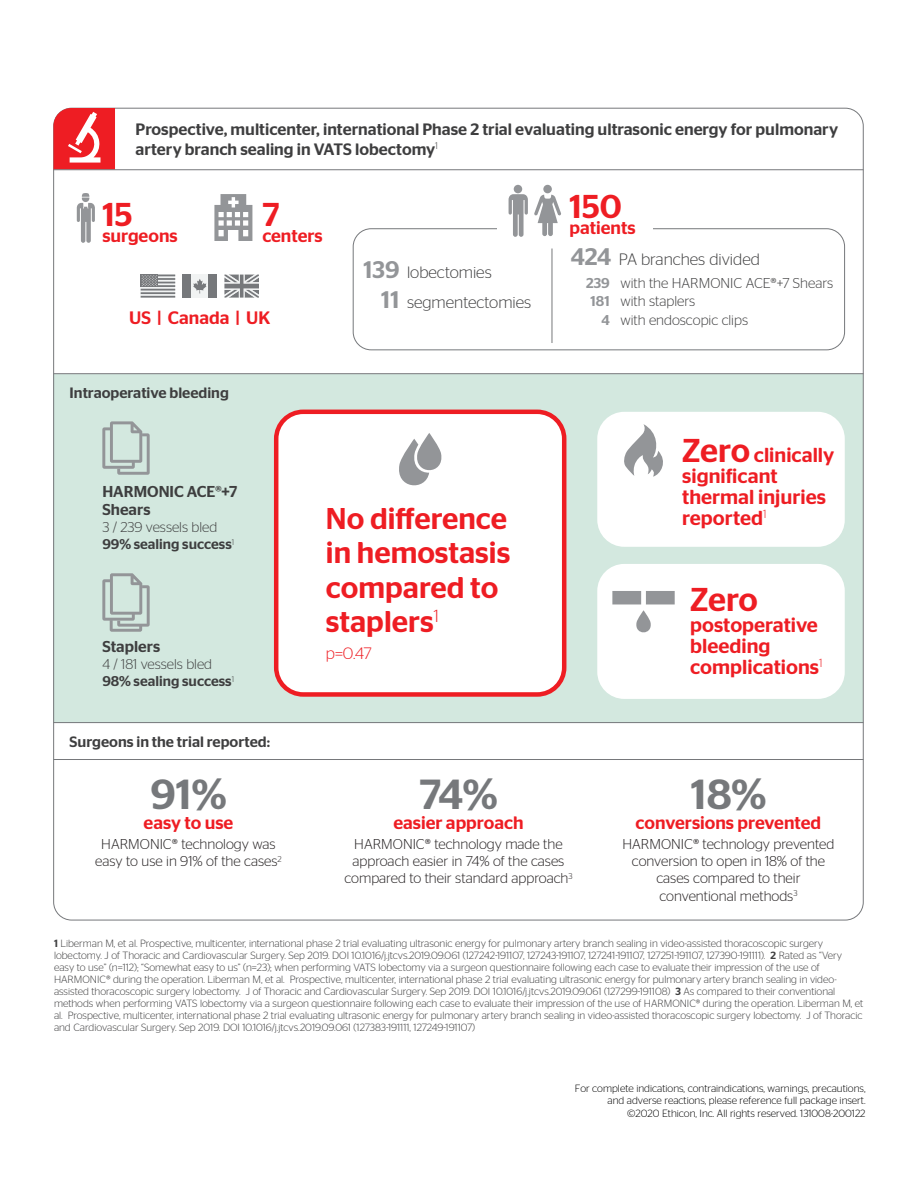
<style>
.page{position:relative;width:918px;height:1188px;background:#fff}
.page>*{position:absolute;margin:0;border:0;box-sizing:border-box;transform-origin:0 0}
.t1{font:500 42px "Stag Sans";color:#76787b}
.t2{font:500 33px "Stag Sans";color:#ee1d23}
.t3{font:500 30px/34.5px "Stag Sans";color:#ee1d23}
.t4{font:500 20.25px/21px "Stag Sans";color:#ee1d23}
.t5{font:500 18px "Stag Sans";color:#ee1d23}
.study_text{font:500 16.5px/19.5px "Stag Sans";color:#3e3e3f}
.timeline_text{font:300 16.5px "Stag Sans";color:#3e3e3f}
.t6{font:300 16.5px "Stag Sans";color:#ee1d23}
.timeline_text-2{font:500 15.75px/18px "Stag Sans";color:#3e3e3f}
.study_text-2{font:500 15px "Stag Sans";color:#3e3e3f}
.t7{font:300 14.25px/17.1px "Stag Sans";color:#231f20;text-align:center}
.timeline_text-3{font:300 14.25px "Stag Sans";color:#3e3e3f}
.timeline_text-4{font:500 14.1px "Stag Sans";color:#3e3e3f}
.timeline_text-5{font:300 14.1px "Stag Sans";color:#3e3e3f}
.footnotes{font:300 10.5px/12px "Stag Sans";color:#3e3e3f}
.t8{font:300 10.5px/12.6px "Stag Sans";color:#000;text-align:right}
.s1{font-weight:500;font-size:24px;color:#939598}
.s2{font-weight:500;color:#939598}
.s3{font-size:33px}
.s4{font-weight:500}
</style>
<div class="page">
<div style="left:53px;top:374px;width:810px;height:349px;background:#d3e8df"></div>
<div style="left:276px;top:412px;width:288px;height:282px;background:#fff;border-radius:27px"></div>
<div style="left:274px;top:410px;width:292px;height:287px;border:4px solid #ee1d23;border-radius:27px"></div>
<svg style="left:102px;top:421px;width:48px;height:54px"></svg>
<svg style="left:102px;top:573px;width:48px;height:59px"></svg>
<svg style="left:399px;top:433px;width:43px;height:53px"></svg>
<hr style="left:53px;top:722px;width:810px;height:1px;background:#76787b">
<hr style="left:53px;top:759px;width:810px;height:1px;background:#76787b">
<div style="left:353px;top:229px;width:492px;height:121px;border:1px solid #76787b;border-radius:18px"></div>
<div style="left:497px;top:179px;width:156px;height:65px;background:#fff"></div>
<svg style="left:77px;top:193px;width:18px;height:50px"></svg>
<svg style="left:214px;top:194px;width:38px;height:47px"></svg>
<svg style="left:141px;top:276px;width:34px;height:20px"></svg>
<hr style="left:141px;top:275px;width:34px;height:1px;background:#76787b">
<hr style="left:141px;top:278px;width:34px;height:2px;background:#76787b">
<hr style="left:141px;top:282px;width:34px;height:1px;background:#76787b">
<hr style="left:141px;top:285px;width:34px;height:2px;background:#76787b">
<hr style="left:141px;top:289px;width:34px;height:2px;background:#76787b">
<hr style="left:141px;top:292px;width:34px;height:2px;background:#76787b">
<hr style="left:141px;top:296px;width:34px;height:2px;background:#76787b">
<div style="left:141px;top:275px;width:17px;height:12px;background:#76787b"></div>
<svg style="left:142px;top:275px;width:15px;height:11px"></svg>
<div style="left:191px;top:275px;width:17px;height:23px;background:#f1f3f3"></div>
<div style="left:183px;top:275px;width:8px;height:23px;background:#76787b"></div>
<div style="left:208px;top:275px;width:9px;height:23px;background:#76787b"></div>
<svg style="left:193px;top:279px;width:14px;height:14px"></svg>
<svg style="left:224px;top:275px;width:35px;height:23px"></svg>
<hr style="left:552px;top:249px;width:1px;height:94px;background:#76787b">
<div style="left:514px;top:185px;width:8px;height:8px;background:#939598;border-radius:50%"></div>
<svg style="left:509px;top:194px;width:19px;height:43px"></svg>
<div style="left:543px;top:185px;width:9px;height:8px;background:#939598;border-radius:50%"></div>
<svg style="left:534px;top:195px;width:27px;height:41px"></svg>
<svg style="left:53px;top:108px;width:62px;height:61px;background:#f0454a"></svg>
<hr style="left:53px;top:373px;width:810px;height:1px;background:#76787b">
<hr style="left:53px;top:169px;width:810px;height:1px;background:#76787b">
<div style="left:597px;top:412px;width:248px;height:135px;background:#fff;border-radius:27px"></div>
<svg style="left:624px;top:424px;width:39px;height:53px"></svg>
<div style="left:597px;top:564px;width:248px;height:135px;background:#fff;border-radius:27px"></div>
<svg style="left:636px;top:610px;width:15px;height:23px"></svg>
<div style="left:612px;top:591px;width:29px;height:13px;background:#939598"></div>
<div style="left:646px;top:591px;width:29px;height:13px;background:#939598"></div>
<p class="study_text" style="left:136px;top:120px;width:704px">Prospective, multicenter, international Phase 2 trial evaluating ultrasonic energy for pulmonary artery branch sealing in VATS lobectomy<sup>1</sup></p>
<p class="t2" style="left:102px;top:195px;width:32px">15</p>
<p class="t2" style="left:262px;top:195px;width:19px">7</p>
<p class="t5" style="left:102px;top:225px;width:77px">surgeons</p>
<p class="t5" style="left:262px;top:225px;width:62px">centers</p>
<p class="t5" style="left:129px;top:307px;width:143px">US | Canada | UK</p>
<p class="study_text-2" style="left:70px;top:384px;width:161px">Intraoperative bleeding</p>
<p class="timeline_text" style="left:363px;top:263px;width:130px"><span class="s1">139</span> lobectomies</p>
<p class="timeline_text" style="left:381px;top:293px;width:151px"><span class="s1">11</span> segmentectomies</p>
<p class="timeline_text-2" style="left:102px;top:482px;width:137px">HARMONIC ACE®+7<br>Shears</p>
<p class="timeline_text-5" style="left:102px;top:519px;width:116px">3 / 239 vessels bled</p>
<p class="timeline_text-4" style="left:102px;top:536px;width:133px">99% sealing success<sup>1</sup></p>
<p class="timeline_text-2" style="left:102px;top:637px;width:59px">Staplers</p>
<p class="timeline_text-5" style="left:102px;top:657px;width:111px">4 / 181 vessels bled</p>
<p class="timeline_text-4" style="left:102px;top:673px;width:133px">98% sealing success<sup>1</sup></p>
<p class="t3" style="left:326px;top:501px;width:186px">No difference in hemostasis compared to staplers<sup>1</sup></p>
<p class="t6" style="left:326px;top:644px;width:47px">p=0.47</p>
<p class="t2" style="left:569px;top:187px;width:54px">150</p>
<p class="t5" style="left:569px;top:217px;width:68px">patients</p>
<p class="timeline_text" style="left:571px;top:250px;width:191px"><span class="s1">424</span> PA branches divided</p>
<p class="timeline_text-3" style="left:586px;top:275px;width:249px"><span class="s2">239</span> with the HARMONIC ACE®+7 Shears</p>
<p class="timeline_text-3" style="left:591px;top:294px;width:106px"><span class="s2">181</span> with staplers</p>
<p class="timeline_text-3" style="left:601px;top:312px;width:148px"><span class="s2">4</span> with endoscopic clips</p>
<p class="t4" style="left:682px;top:444px;width:154px"><span class="s3">Zero</span> clinically significant thermal injuries reported<sup>1</sup></p>
<p class="t2" style="left:690px;top:580px;width:69px">Zero</p>
<p class="t4" style="left:690px;top:614px;width:134px">postoperative bleeding complications<sup>1</sup></p>
<p class="study_text-2" style="left:70px;top:733px;width:202px">Surgeons in the trial reported:</p>
<p class="t1" style="left:150px;top:770px;width:78px">91%</p>
<p class="t1" style="left:419px;top:770px;width:80px">74%</p>
<p class="t1" style="left:691px;top:770px;width:77px">18%</p>
<p class="t5" style="left:144px;top:813px;width:91px">easy to use</p>
<p class="t7" style="left:95px;top:836px;width:188px">HARMONIC® technology was easy to use in 91% of the cases<sup>2</sup></p>
<p class="t5" style="left:393px;top:813px;width:132px">easier approach</p>
<p class="t7" style="left:344px;top:836px;width:230px">HARMONIC® technology made the approach easier in 74% of the cases compared to their standard approach<sup>3</sup></p>
<p class="t5" style="left:636px;top:813px;width:187px">conversions prevented</p>
<p class="t7" style="left:623px;top:836px;width:213px">HARMONIC® technology prevented conversion to open in 18% of the cases compared to their conventional methods<sup>3</sup></p>
<p class="footnotes" style="left:54px;top:938px;width:811px"><span class="s4">1</span> Liberman M, et al. Prospective, multicenter, international phase 2 trial evaluating ultrasonic energy for pulmonary artery branch sealing in video-assisted thoracoscopic surgery lobectomy. J of Thoracic and Cardiovascular Surgery. Sep 2019. DOI 10.1016/j.jtcvs.2019.09.061 (127242-191107, 127243-191107, 127241-191107, 127251-191107, 127390-191111). <span class="s4">2</span> Rated as “Very easy to use” (n=112); “Somewhat easy to us” (n=23); when performing VATS lobectomy via a surgeon questionnaire following each case to evaluate their impression of the use of HARMONIC® during the operation. Liberman M, et al. Prospective, multicenter, international phase 2 trial evaluating ultrasonic energy for pulmonary artery branch sealing in video&shy;assisted thoracoscopic surgery lobectomy. J of Thoracic and Cardiovascular Surgery. Sep 2019. DOI 10.1016/j.jtcvs.2019.09.061 (127299-191108) <span class="s4">3</span> As compared to their conventional methods when performing VATS lobectomy via a surgeon questionnaire following each case to evaluate their impression of the use of HARMONIC® during the operation. Liberman M, et al. Prospective, multicenter, international phase 2 trial evaluating ultrasonic energy for pulmonary artery branch sealing in video-assisted thoracoscopic surgery lobectomy. J of Thoracic and Cardiovascular Surgery. Sep 2019. DOI 10.1016/j.jtcvs.2019.09.061 (127383-191111, 127249-191107)</p>
<p class="t8" style="left:575px;top:1081px;width:292px">For complete indications, contraindications, warnings, precautions, and adverse reactions, please reference full package insert. ©2020 Ethicon, Inc. All rights reserved. 131008-200122</p>
</div>
